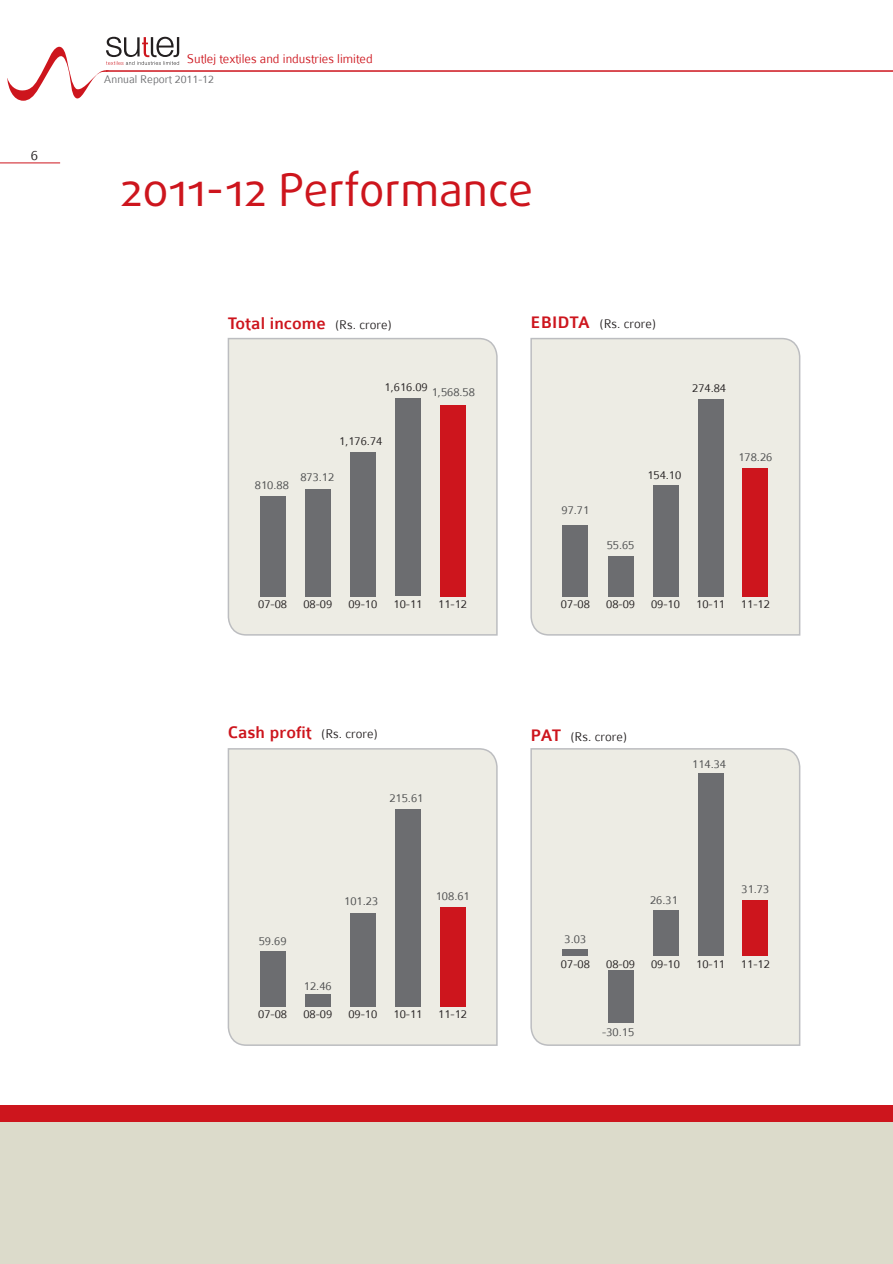
<style>
.page{position:relative;width:893px;height:1264px;background:#fff}
.page>*{position:absolute;margin:0;border:0;box-sizing:border-box;transform-origin:0 0}
.t1{font:45px "Daxline Pro";color:#cd151d}
.t2{font:500 18px "Colaborate";color:#cd151d}
.t3{font:300 15px "Colaborate";color:#231f20}
.t4{font:300 13.5px "Colaborate";color:#cd151d}
.t5{font:300 13.5px "Colaborate";color:#231f20}
.t6{font:300 12.6px "Colaborate";color:#231f20}
.t7{font:300 12.6px "Colaborate";color:#4b4c4d}
.t8{font:300 12px "Colaborate";color:#6c6d70}
.s1{font-weight:300;font-size:13.5px;color:#231f20}
.s2{font-weight:500;font-size:18px;color:#cd151d}
</style>
<div class="page">
<svg style="left:7px;top:37px;width:172px;height:64px"></svg>
<hr style="left:106px;top:70px;width:787px;height:2px;background:#cd151d">
<hr style="left:0;top:162px;width:60px;height:1px;background:#cd151d">
<div style="left:530px;top:748px;width:271px;height:298px;background:#edece4"></div>
<div style="left:227px;top:748px;width:271px;height:298px;background:#edece4"></div>
<div style="left:530px;top:337px;width:271px;height:299px;background:#edece4"></div>
<div style="left:227px;top:337px;width:271px;height:299px;background:#edece4"></div>
<div style="left:395px;top:398px;width:25px;height:198px;background:#6c6d70"></div>
<div style="left:350px;top:452px;width:25px;height:144px;background:#6c6d70"></div>
<div style="left:305px;top:489px;width:25px;height:107px;background:#6c6d70"></div>
<div style="left:260px;top:496px;width:25px;height:100px;background:#6c6d70"></div>
<div style="left:743px;top:467px;width:25px;height:129px;background:#cd151d"></div>
<div style="left:698px;top:399px;width:25px;height:197px;background:#6c6d70"></div>
<div style="left:653px;top:485px;width:25px;height:111px;background:#6c6d70"></div>
<div style="left:608px;top:555px;width:25px;height:41px;background:#6c6d70"></div>
<div style="left:563px;top:525px;width:25px;height:71px;background:#6c6d70"></div>
<div style="left:440px;top:907px;width:25px;height:99px;background:#cd151d"></div>
<div style="left:395px;top:809px;width:25px;height:197px;background:#6c6d70"></div>
<div style="left:350px;top:913px;width:25px;height:93px;background:#6c6d70"></div>
<div style="left:305px;top:994px;width:25px;height:12px;background:#6c6d70"></div>
<div style="left:260px;top:951px;width:25px;height:55px;background:#6c6d70"></div>
<div style="left:743px;top:900px;width:25px;height:55px;background:#cd151d"></div>
<div style="left:698px;top:773px;width:25px;height:182px;background:#6c6d70"></div>
<div style="left:653px;top:910px;width:25px;height:45px;background:#6c6d70"></div>
<div style="left:608px;top:970px;width:25px;height:52px;background:#6c6d70"></div>
<div style="left:563px;top:949px;width:25px;height:6px;background:#6c6d70"></div>
<div style="left:0;top:1104px;width:893px;height:52px;background:#cd151d"></div>
<div style="left:0;top:1121px;width:893px;height:142px;background:#dcdbcb"></div>
<div style="left:440px;top:405px;width:25px;height:191px;background:#cd151d"></div>
<p class="t3" style="left:31px;top:147px;width:9px">6</p>
<p class="t4" style="left:187px;top:52px;width:187px">Sutlej textiles and industries limited</p>
<p class="t8" style="left:104px;top:73px;width:112px">Annual Report 2011-12</p>
<p class="t1" style="left:120px;top:160px;width:414px">2011-12 Performance</p>
<p class="t2" style="left:228px;top:314px;width:165px">Total income <span class="s1">(Rs. crore)</span></p>
<p class="t6" style="left:385px;top:380px;width:45px">1,616.09</p>
<p class="t7" style="left:432px;top:386px;width:45px">1,568.58</p>
<p class="t7" style="left:255px;top:478px;width:35px">810.88</p>
<p class="t6" style="left:339px;top:434px;width:45px">1,176.74</p>
<p class="t7" style="left:300px;top:470px;width:35px">873.12</p>
<p class="t6" style="left:258px;top:597px;width:30px">07-08</p>
<p class="t6" style="left:303px;top:597px;width:30px">08-09</p>
<p class="t6" style="left:348px;top:597px;width:30px">09-10</p>
<p class="t6" style="left:393px;top:597px;width:30px">10-11</p>
<p class="t6" style="left:438px;top:597px;width:30px">11-12</p>
<p class="t2" style="left:228px;top:723px;width:151px">Cash profit <span class="s1">(Rs. crore)</span></p>
<p class="t7" style="left:389px;top:791px;width:35px">215.61</p>
<p class="t7" style="left:259px;top:934px;width:29px">59.69</p>
<p class="t7" style="left:344px;top:894px;width:35px">101.23</p>
<p class="t7" style="left:304px;top:979px;width:29px">12.46</p>
<p class="t7" style="left:436px;top:889px;width:35px">108.61</p>
<p class="t6" style="left:258px;top:1007px;width:30px">07-08</p>
<p class="t6" style="left:303px;top:1007px;width:30px">08-09</p>
<p class="t6" style="left:348px;top:1007px;width:30px">09-10</p>
<p class="t6" style="left:393px;top:1007px;width:30px">10-11</p>
<p class="t6" style="left:438px;top:1007px;width:30px">11-12</p>
<p class="t5" style="left:530px;top:317px;width:127px"><span class="s2">EBIDTA</span> (Rs. crore)</p>
<p class="t6" style="left:692px;top:382px;width:35px">274.84</p>
<p class="t7" style="left:561px;top:503px;width:29px">97.71</p>
<p class="t6" style="left:647px;top:469px;width:35px">154.10</p>
<p class="t7" style="left:607px;top:538px;width:29px">55.65</p>
<p class="t7" style="left:738px;top:450px;width:35px">178.26</p>
<p class="t6" style="left:561px;top:597px;width:30px">07-08</p>
<p class="t6" style="left:606px;top:597px;width:30px">08-09</p>
<p class="t6" style="left:651px;top:597px;width:30px">09-10</p>
<p class="t6" style="left:696px;top:597px;width:30px">10-11</p>
<p class="t6" style="left:741px;top:597px;width:30px">11-12</p>
<p class="t5" style="left:530px;top:730px;width:98px"><span class="s2">PAT</span> (Rs. crore)</p>
<p class="t7" style="left:692px;top:758px;width:35px">114.34</p>
<p class="t7" style="left:565px;top:932px;width:23px">3.03</p>
<p class="t7" style="left:650px;top:893px;width:29px">26.31</p>
<p class="t7" style="left:742px;top:882px;width:29px">31.73</p>
<p class="t6" style="left:561px;top:957px;width:30px">07-08</p>
<p class="t6" style="left:606px;top:957px;width:30px">08-09</p>
<p class="t6" style="left:651px;top:957px;width:30px">09-10</p>
<p class="t6" style="left:696px;top:957px;width:30px">10-11</p>
<p class="t6" style="left:741px;top:957px;width:30px">11-12</p>
<p class="t7" style="left:602px;top:1025px;width:33px">-30.15</p>
</div>
